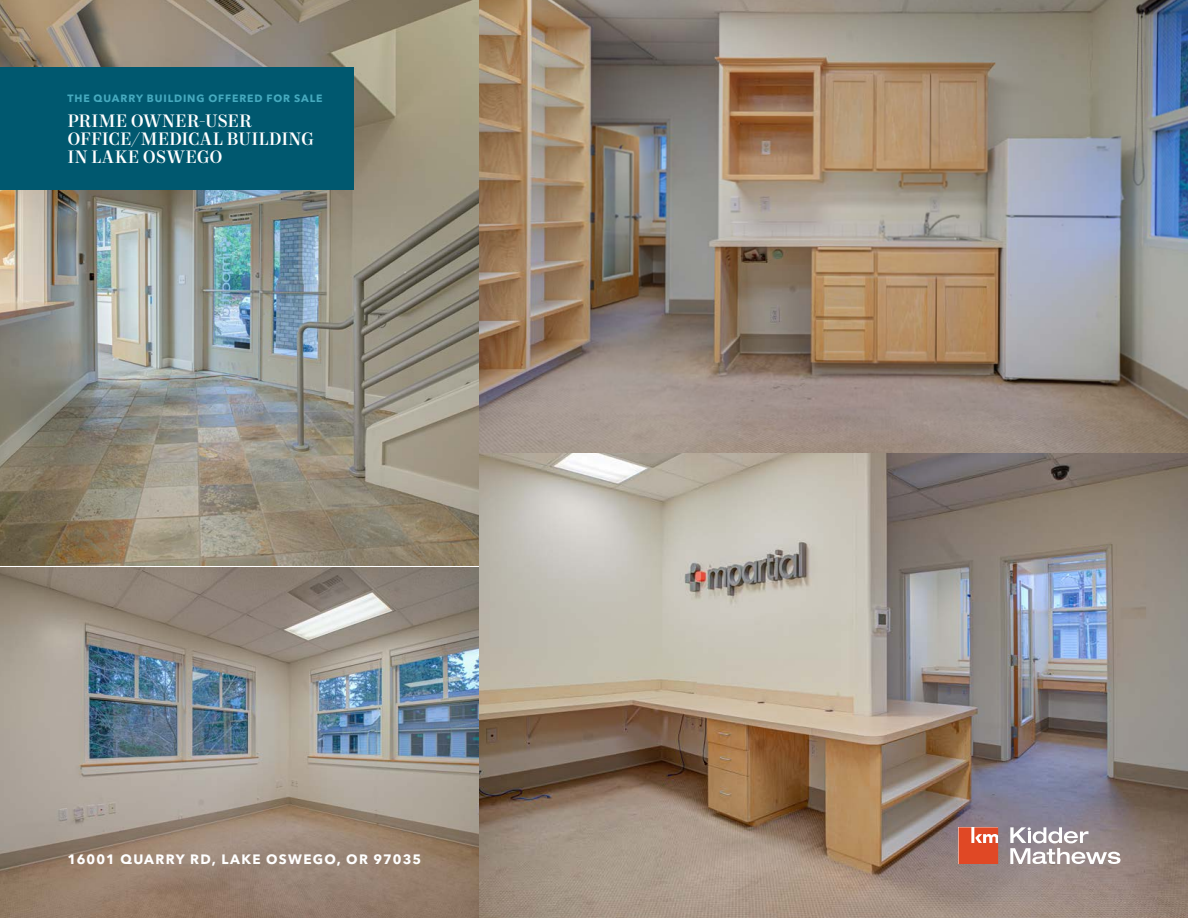
<style>
.page{position:relative;width:1188px;height:918px;background:#fff}
.page>*{position:absolute;margin:0;border:0;box-sizing:border-box;transform-origin:0 0}
.t1{font:500 18px/18px "Mort Modern 09";letter-spacing:.005em;color:#fff}
.t2{font:700 13.5px "Avenir Next LT Pro";letter-spacing:.09em;color:#fff}
.t3{font:700 10.5px "Avenir Next LT Pro";letter-spacing:.085em;color:#46aabf}
</style>
<div class="page">
<img style="left:480px;top:0;width:708px;height:918px">
<img style="left:0;top:0;width:478px;height:918px">
<div style="left:958px;top:827px;width:40px;height:37px;background:#efa391"></div>
<svg style="left:1010px;top:827px;width:110px;height:37px"></svg>
<svg style="left:959px;top:827px;width:39px;height:37px"></svg>
<div style="left:0;top:68px;width:354px;height:122px;background:#00586f"></div>
<p class="t3" style="left:68px;top:92px;width:256px">THE QUARRY BUILDING OFFERED FOR SALE</p>
<p class="t1" style="left:68px;top:113px;width:248px">PRIME OWNER-USER<br>OFFICE/MEDICAL BUILDING<br>IN LAKE OSWEGO</p>
<p class="t2" style="left:68px;top:851px;width:355px">16001 QUARRY RD, LAKE OSWEGO, OR 97035</p>
</div>
